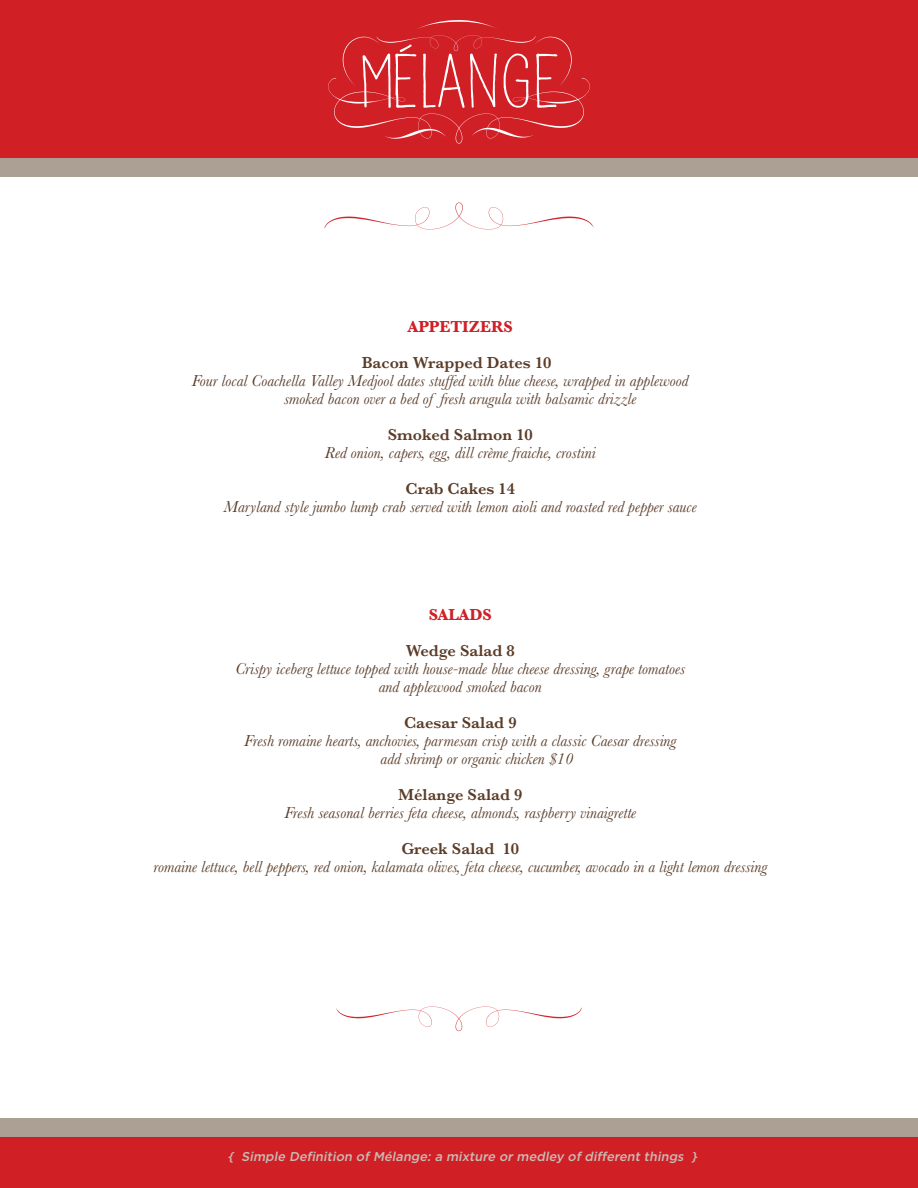
<style>
.page{position:relative;width:918px;height:1188px;background:#fff}
.page>*{position:absolute;margin:0;border:0;box-sizing:border-box;transform-origin:0 0}
.t1{font:italic 16.5px/18px "Baskerville";color:#5b3c27}
.t2{font:600 16.5px "Baskerville";color:#5b3c27}
.t3{font:700 16.5px "Baskerville";color:#d11f26}
.t4{font:italic 500 12.75px "Gotham";color:#c7bdb5}
</style>
<div class="page">
<div style="left:0;top:0;width:918px;height:158px;background:#d11f26"></div>
<div style="left:0;top:1133px;width:918px;height:55px;background:#d11f26"></div>
<div style="left:0;top:158px;width:918px;height:18px;background:#aca095"></div>
<div style="left:0;top:1119px;width:918px;height:18px;background:#aca095"></div>
<svg style="left:328px;top:20px;width:262px;height:124px"></svg>
<svg style="left:324px;top:203px;width:270px;height:27px"></svg>
<svg style="left:336px;top:1007px;width:246px;height:24px"></svg>
<p class="t3" style="left:408px;top:315px;width:106px">APPETIZERS</p>
<p class="t2" style="left:362px;top:351px;width:191px">Bacon Wrapped Dates 10</p>
<p class="t1" style="left:284px;top:372px;width:406px;text-indent:-92px">Four local Coachella Valley Medjool dates stuffed with blue cheese, wrapped in applewood smoked bacon over a bed of fresh arugula with balsamic drizzle</p>
<p class="t2" style="left:388px;top:423px;width:147px">Smoked Salmon 10</p>
<p class="t1" style="left:325px;top:444px;width:272px">Red onion, capers, egg, dill crème fraiche, crostini</p>
<p class="t2" style="left:406px;top:477px;width:111px">Crab Cakes 14</p>
<p class="t1" style="left:224px;top:498px;width:475px">Maryland style jumbo lump crab served with lemon aioli and roasted red pepper sauce</p>
<p class="t3" style="left:429px;top:603px;width:65px">SALADS</p>
<p class="t2" style="left:406px;top:639px;width:111px">Wedge Salad 8</p>
<p class="t1" style="left:235px;top:660px;width:451px;text-align:center">Crispy iceberg lettuce topped with house-made blue cheese dressing, grape tomatoes and applewood smoked bacon</p>
<p class="t2" style="left:404px;top:711px;width:114px">Caesar Salad 9</p>
<p class="t1" style="left:381px;top:732px;width:297px;text-indent:-136px">Fresh romaine hearts, anchovies, parmesan crisp with a classic Caesar dressing add shrimp or organic chicken $10</p>
<p class="t2" style="left:398px;top:783px;width:126px">Mélange Salad 9</p>
<p class="t1" style="left:284px;top:804px;width:353px">Fresh seasonal berries feta cheese, almonds, raspberry vinaigrette</p>
<p class="t2" style="left:401px;top:837px;width:119px">Greek Salad 10</p>
<p class="t1" style="left:153px;top:858px;width:615px">romaine lettuce, bell peppers, red onion, kalamata olives, feta cheese, cucumber, avocado in a light lemon dressing</p>
<p class="t4" style="left:227px;top:1148px;width:475px">{ Simple Definition of Mélange: a mixture or medley of different things }</p>
</div>
